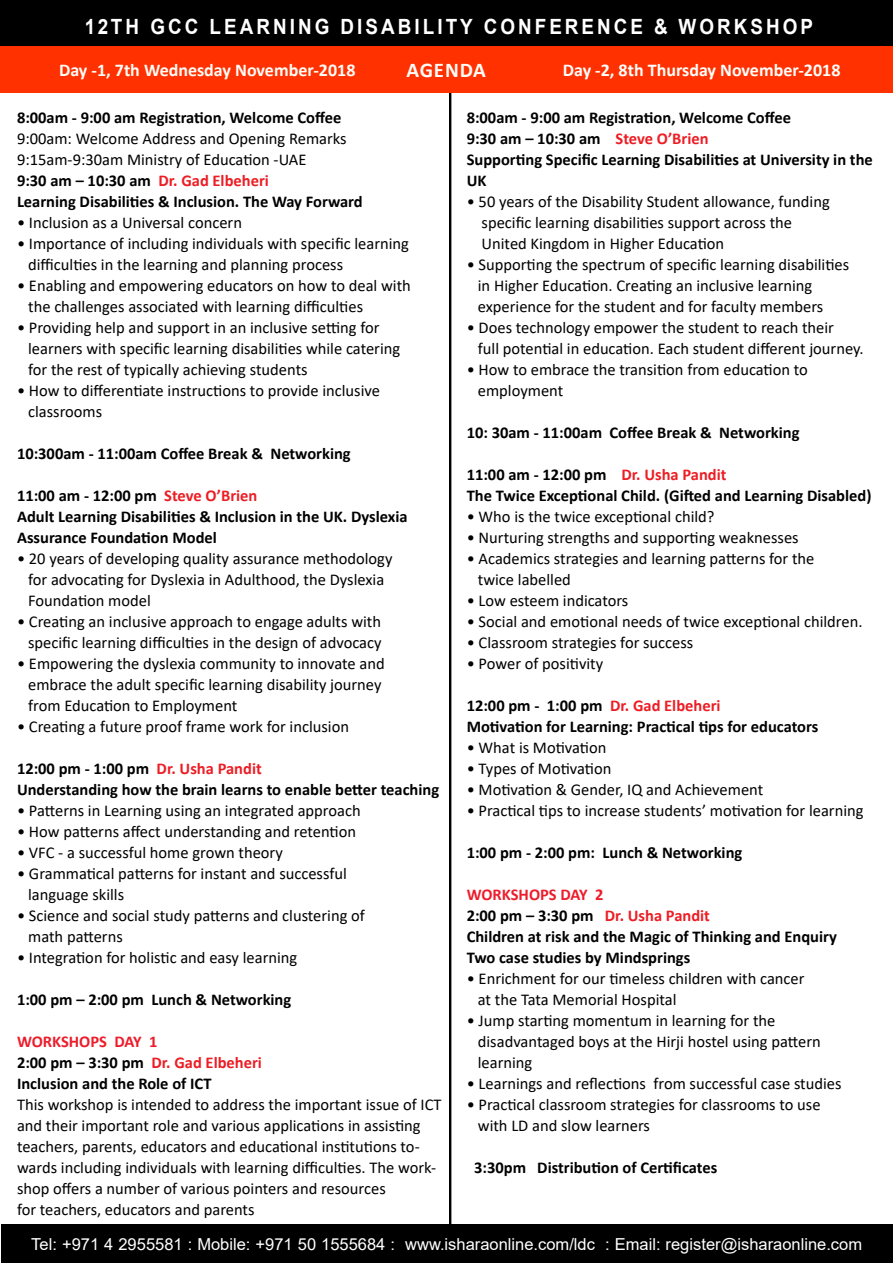
<style>
.page{position:relative;width:893px;height:1263px;background:#fff}
.page>*{position:absolute;margin:0;border:0;box-sizing:border-box;transform-origin:0 0}
.t1{font:700 21px "Arial";letter-spacing:.16em;color:#fff;scale:.9 1}
.t2{font:700 21px "Calibri";letter-spacing:.04em;color:#fffcf8}
.t3{font:700 18px "Calibri";color:#fffcf8}
.t4{font:700 18px "Calibri";color:#fffffd}
.t5{font:16.5px/21px "Calibri";color:#000}
.t6{font:700 16.5px/21px "Calibri";color:#000}
.t7{font:700 16.5px "Calibri";color:#ed1d24}
.t8{font:16.5px "Arial";color:#fff}
.t9{font:700 16.5px "Calibri";color:#ed1c2b}
</style>
<div class="page">
<hr style="left:449px;top:93px;width:2px;height:1131px;background:#000">
<div style="left:0;top:0;width:893px;height:47px;background:#000"></div>
<div style="left:1px;top:1224px;width:892px;height:39px;background:#000"></div>
<div style="left:0;top:46px;width:393px;height:47px;background:#ff3100"></div>
<div style="left:505px;top:46px;width:388px;height:47px;background:#ff3100"></div>
<div style="left:373px;top:46px;width:154px;height:47px;background:#ff3100"></div>
<p class="t1" style="left:85px;top:12px;width:45px">12TH</p>
<p class="t1" style="left:150px;top:12px;width:19px">GCC</p>
<p class="t1" style="left:240px;top:12px;width:36px">ARNING</p>
<p class="t1" style="left:210px;top:12px;width:15px">LE</p>
<p class="t1" style="left:341px;top:12px;width:105px">DISAB ILIT</p>
<p class="t1" style="left:460px;top:12px;width:16px">Y</p>
<p class="t1" style="left:484px;top:12px;width:179px">CONFERENCE</p>
<p class="t1" style="left:654px;top:12px;width:17px">&amp;</p>
<p class="t1" style="left:678px;top:12px;width:151px">WORKSHOP</p>
<p class="t3" style="left:59px;top:58px;width:298px">Day -1, 7th Wednesday November-2018</p>
<p class="t2" style="left:406px;top:56px;width:81px">AGENDA</p>
<p class="t4" style="left:563px;top:58px;width:279px">Day -2, 8th Thursday November-2018</p>
<p class="t6" style="left:17px;top:107px;width:326px">8:00am - 9:00 am Registration, Welcome Coffee</p>
<p class="t5" style="left:17px;top:128px;width:331px">9:00am: Welcome Address and Opening Remarks<br>9:15am-9:30am Ministry of Education -UAE</p>
<p class="t7" style="left:158px;top:169px;width:112px">Dr. Gad Elbeheri</p>
<p class="t6" style="left:17px;top:170px;width:347px">9:30 am – 10:30 am<br>Learning Disabilities &amp; Inclusion. The Way Forward</p>
<p class="t5" style="left:17px;top:212px;width:226px">• Inclusion as a Universal concern</p>
<p class="t5" style="left:28px;top:233px;width:382px;text-indent:-11px">• Importance of including individuals with specific learning difficulties in the learning and planning process</p>
<p class="t5" style="left:28px;top:275px;width:384px;text-indent:-11px">• Enabling and empowering educators on how to deal with the challenges associated with learning difficulties</p>
<p class="t5" style="left:28px;top:317px;width:374px;text-indent:-11px">• Providing help and support in an inclusive setting for learners with specific learning disabilities while catering for the rest of typically achieving students</p>
<p class="t5" style="left:28px;top:380px;width:353px;text-indent:-11px">• How to differentiate instructions to provide inclusive classrooms</p>
<p class="t6" style="left:270px;top:443px;width:82px">Networking</p>
<p class="t6" style="left:17px;top:443px;width:247px">10:300am - 11:00am Coffee Break &amp;</p>
<p class="t7" style="left:164px;top:484px;width:95px">Steve O’Brien</p>
<p class="t6" style="left:17px;top:485px;width:392px">11:00 am - 12:00 pm<br>Adult Learning Disabilities &amp; Inclusion in the UK. Dyslexia<br>Assurance Foundation Model</p>
<p class="t5" style="left:28px;top:548px;width:366px;text-indent:-11px">• 20 years of developing quality assurance methodology for advocating for Dyslexia in Adulthood, the Dyslexia<br>Foundation model</p>
<p class="t5" style="left:17px;top:611px;width:366px;text-align:right">• Creating an inclusive approach to engage adults with specific learning difficulties in the design of advocacy</p>
<p class="t5" style="left:28px;top:653px;width:358px;text-indent:-11px">• Empowering the dyslexia community to innovate and embrace the adult specific learning disability journey from Education to Employment</p>
<p class="t5" style="left:17px;top:716px;width:334px">• Creating a future proof frame work for inclusion</p>
<p class="t7" style="left:157px;top:757px;width:107px">Dr. Usha Pandit</p>
<p class="t6" style="left:17px;top:758px;width:424px">12:00 pm - 1:00 pm<br>Understanding how the brain learns to enable better teaching</p>
<p class="t5" style="left:17px;top:800px;width:345px">• Patterns in Learning using an integrated approach</p>
<p class="t5" style="left:17px;top:821px;width:341px">• How patterns affect understanding and retention</p>
<p class="t5" style="left:17px;top:842px;width:267px">• VFC a- successful home grown theory</p>
<p class="t5" style="left:28px;top:863px;width:320px;text-indent:-11px">• Grammatical patterns for instant and successful language skills</p>
<p class="t5" style="left:28px;top:905px;width:338px;text-indent:-11px">• Science and social study patterns and clustering of math patterns</p>
<p class="t5" style="left:17px;top:947px;width:282px">• Integration for holistic and easy learning</p>
<p class="t6" style="left:151px;top:989px;width:141px">Lunch &amp; Networking</p>
<p class="t6" style="left:17px;top:989px;width:128px">1:00 pm – 2:00 pm</p>
<p class="t9" style="left:17px;top:1030px;width:92px">WORKSHOPS</p>
<p class="t9" style="left:115px;top:1030px;width:29px">DAY</p>
<p class="t9" style="left:149px;top:1030px;width:10px">1</p>
<p class="t7" style="left:151px;top:1051px;width:112px">Dr. Gad Elbeheri</p>
<p class="t6" style="left:17px;top:1052px;width:196px">2:00 pm – 3:30 pm<br>Inclusion and the Role of ICT</p>
<p class="t5" style="left:17px;top:1094px;width:426px">This workshop is intended to address the important issue of ICT and their important role and various applications in assisting</p>
<p class="t5" style="left:17px;top:1136px;width:404px">teachers, parents, educators and educational institutions to-</p>
<p class="t5" style="left:17px;top:1157px;width:421px">wards including individuals with learning difficulties. The work-</p>
<p class="t5" style="left:17px;top:1178px;width:370px">shop offers a number of various pointers and resources</p>
<p class="t5" style="left:17px;top:1199px;width:239px">for teachers, educators and parents</p>
<p class="t6" style="left:467px;top:107px;width:326px">8:00am - 9:00 am Registration, Welcome Coffee</p>
<p class="t7" style="left:615px;top:127px;width:95px">Steve O’Brien</p>
<p class="t6" style="left:467px;top:128px;width:408px">9:30 am – 10:30 am<br>Supporting Specific Learning Disabilities at University in the<br>UK</p>
<p class="t5" style="left:482px;top:191px;width:350px;text-indent:-15px">• 50 years of the Disability Student allowance, funding specific learning disabilities support across the<br>United Kingdom in Higher Education</p>
<p class="t5" style="left:478px;top:254px;width:373px;text-indent:-11px">• Supporting the spectrum of specific learning disabilities in Higher Education. Creating an inclusive learning experience for the student and for faculty members</p>
<p class="t5" style="left:478px;top:317px;width:387px;text-indent:-11px">• Does technology empower the student to reach their<br>full potential in education. Each student different journey.</p>
<p class="t5" style="left:478px;top:359px;width:332px;text-indent:-11px">• How to embrace the transition from education to employment</p>
<p class="t6" style="left:719px;top:422px;width:82px">Networking</p>
<p class="t6" style="left:610px;top:422px;width:104px">Coffee Break &amp;</p>
<p class="t6" style="left:467px;top:422px;width:137px">10: 30am - 11:00am</p>
<p class="t7" style="left:621px;top:463px;width:107px">Dr. Usha Pandit</p>
<p class="t6" style="left:467px;top:464px;width:406px">11:00 am - 12:00 pm<br>The Twice Exceptional Child (. Gifted and Learning Disabled(</p>
<p class="t5" style="left:467px;top:506px;width:249px">• Who is the twice exceptional child?</p>
<p class="t5" style="left:467px;top:527px;width:333px">• Nurturing strengths and supporting weaknesses</p>
<p class="t5" style="left:478px;top:548px;width:338px;text-indent:-11px">• Academics strategies and learning patterns for the twice labelled</p>
<p class="t5" style="left:467px;top:590px;width:163px">• Low esteem indicators</p>
<p class="t5" style="left:467px;top:611px;width:397px">• Social and emotional needs of twice exceptional children.</p>
<p class="t5" style="left:467px;top:632px;width:228px">• Classroom strategies for success</p>
<p class="t5" style="left:467px;top:653px;width:138px">• Power of positivity</p>
<p class="t7" style="left:610px;top:694px;width:112px">Dr. Gad Elbeheri</p>
<p class="t6" style="left:467px;top:695px;width:353px">12:00 pm -<br>Motivation for Learning: Practical tips for educators</p>
<p class="t5" style="left:467px;top:737px;width:141px">• What is Motivation</p>
<p class="t5" style="left:467px;top:758px;width:146px">• Types of Motivation</p>
<p class="t5" style="left:467px;top:779px;width:298px">• Motivation &amp; Gender IQ, and Achievement</p>
<p class="t5" style="left:467px;top:800px;width:398px">• Practical tips to increase students’ motivation for learning</p>
<p class="t6" style="left:602px;top:842px;width:141px">Lunch &amp; Networking</p>
<p class="t6" style="left:547px;top:695px;width:57px">1:00 pm</p>
<p class="t6" style="left:467px;top:842px;width:130px">1:00 pm - 2:00 pm:</p>
<p class="t9" style="left:467px;top:883px;width:123px">WORKSHOPS DAY</p>
<p class="t9" style="left:595px;top:883px;width:10px">2</p>
<p class="t7" style="left:605px;top:904px;width:107px">Dr. Usha Pandit</p>
<p class="t6" style="left:467px;top:905px;width:372px">2:00 pm – 3:30 pm<br>Children at risk and the Magic of Thinking and Enquiry<br>Two case studies by Mindsprings</p>
<p class="t5" style="left:478px;top:968px;width:328px;text-indent:-11px">• Enrichment for our timeless children with cancer at the Tata Memorial Hospital</p>
<p class="t5" style="left:467px;top:1010px;width:310px">• Jump starting momentum in learning for the</p>
<p class="t5" style="left:478px;top:1031px;width:344px">disadvantaged boys at the Hirji hostel using pattern</p>
<p class="t5" style="left:478px;top:1052px;width:56px">learning</p>
<p class="t5" style="left:653px;top:1073px;width:190px">from successful case studies</p>
<p class="t5" style="left:467px;top:1073px;width:181px">• Learnings and reflections</p>
<p class="t5" style="left:478px;top:1094px;width:344px;text-indent:-11px">• Practical classroom strategies for classrooms to use with LD and slow learners</p>
<p class="t6" style="left:537px;top:1157px;width:182px">Distribution of Certificates</p>
<p class="t6" style="left:474px;top:1157px;width:53px">3:30pm</p>
<p class="t8" style="left:31px;top:1232px;width:365px">Tel: +971 4 2955581 : Mobile: +971 50 1555684 :</p>
<p class="t8" style="left:405px;top:1232px;width:191px">www.isharaonline.com/ldc</p>
<p class="t8" style="left:605px;top:1232px;width:259px">: Email: register@isharaonline.com</p>
</div>
